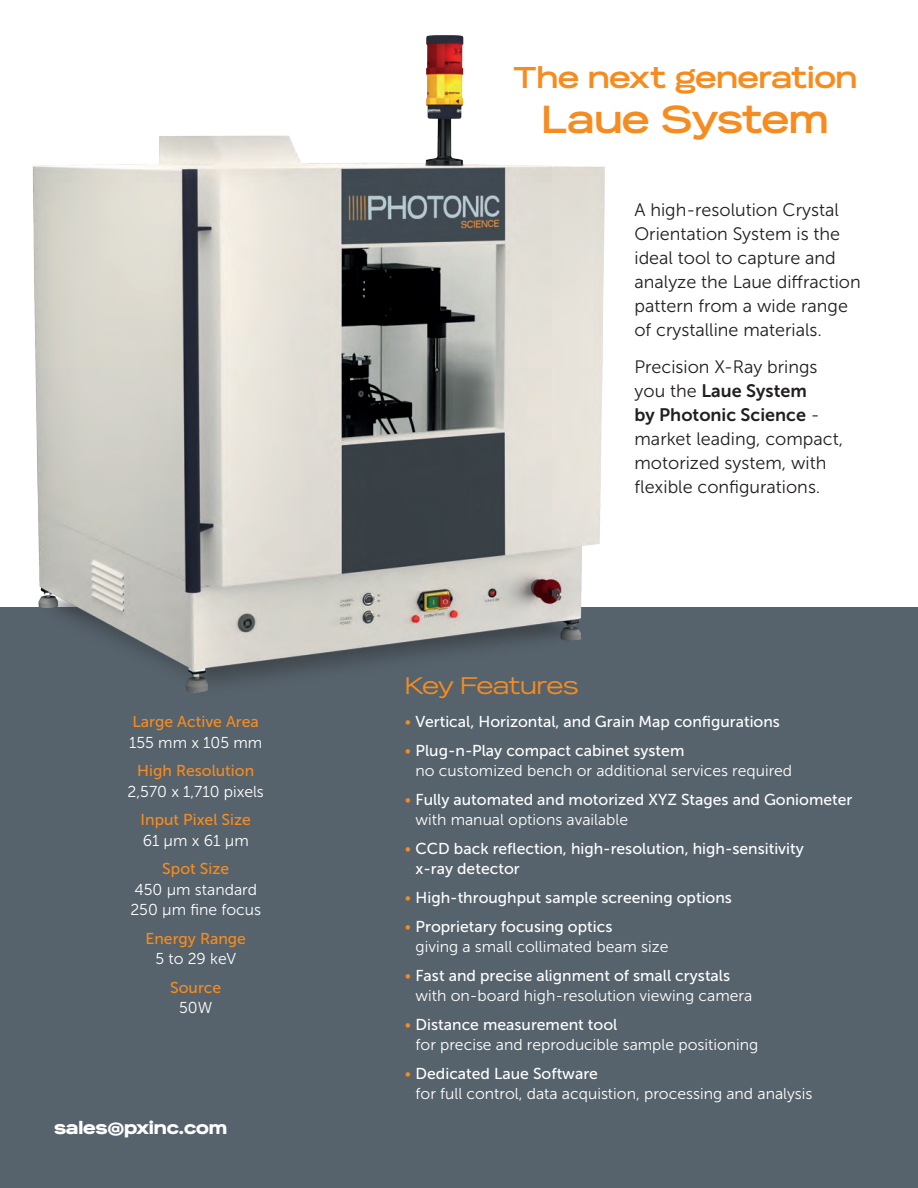
<style>
.page{position:relative;width:918px;height:1188px;background:#fff}
.page>*{position:absolute;margin:0;border:0;box-sizing:border-box;transform-origin:0 0}
.t1{font:700 39px "Reservation Wide";letter-spacing:-.01em;color:#f68c1f}
.t2{font:700 30px "Reservation Wide";color:#f68c1f}
.t3{font:24px "Reservation Wide";letter-spacing:-.02em;color:#f68c1f}
.t4{font:18px/24px "Museo Sans 300";color:#231f20}
.t5{font:18px/24px "Museo Sans 700";color:#231f20}
.t6{font:900 18px "Reservation Wide";letter-spacing:-.01em;color:#fff}
.t7{font:15.75px/20.2px "Museo Sans 500";color:#fff}
.t8{font:15.75px/20.2px "Museo Sans 300";color:#fff}
.t9{font:15.75px "Museo Sans 500";color:#f68c1f}
.s1{font-family:"Museo Sans 300"}
.s2{font-family:"Museo Sans 300";color:#f68c1f}
</style>
<div class="page">
<div style="left:0;top:608px;width:918px;height:580px;background:#56626c"></div>
<img style="left:0;top:35px;width:845px;height:658px">
<p class="t9" style="left:133px;top:713px;width:128px">Large Active Area</p>
<p class="t8" style="left:129px;top:732px;width:135px">155 mm x 105 mm</p>
<p class="t9" style="left:137px;top:762px;width:118px">High Resolution</p>
<p class="t8" style="left:128px;top:781px;width:138px">2,570 x 1,710 pixels</p>
<p class="t9" style="left:141px;top:811px;width:112px">Input Pixel Size</p>
<p class="t8" style="left:143px;top:830px;width:108px">61 µm x 61 µm</p>
<p class="t9" style="left:162px;top:860px;width:68px">Spot Size</p>
<p class="t8" style="left:130px;top:879px;width:132px">450 µm standard<br>250 µm fine focus</p>
<p class="t9" style="left:145px;top:930px;width:102px">Energy Range</p>
<p class="t8" style="left:155px;top:948px;width:82px">5 to 29 keV</p>
<p class="t9" style="left:170px;top:979px;width:53px">Source</p>
<p class="t8" style="left:179px;top:997px;width:35px">50W</p>
<p class="t6" style="left:54px;top:1117px;width:175px">sales@pxinc.com</p>
<h2 class="t2" style="left:513px;top:60px;width:345px">The next generation</h2>
<h1 class="t1" style="left:542px;top:96px;width:288px">Laue System</h1>
<p class="t4" style="left:634px;top:198px;width:228px">A high-resolution Crystal<br>Orientation System is the ideal tool to capture and analyze the Laue diffraction pattern from a wide range of crystalline materials.</p>
<p class="t4" style="left:634px;top:355px;width:185px">Precision X-Ray brings</p>
<p class="t5" style="left:634px;top:378px;width:187px"><span class="s1">you the</span> Laue System by Photonic Science <span class="s1">-</span></p>
<p class="t4" style="left:634px;top:427px;width:210px">market leading, compact, motorized system, with flexible configurations.</p>
<h3 class="t3" style="left:405px;top:671px;width:175px">Key Features</h3>
<p class="t7" style="left:405px;top:712px;width:377px"><span class="s2">•</span> Vertical, Horizontal, and Grain Map configurations</p>
<p class="t7" style="left:405px;top:741px;width:281px"><span class="s2">•</span> Plug-n-Play compact cabinet system</p>
<p class="t8" style="left:416px;top:761px;width:378px">no customized bench or additional services required</p>
<p class="t7" style="left:405px;top:790px;width:449px"><span class="s2">•</span> Fully automated and motorized XYZ Stages and Goniometer</p>
<p class="t8" style="left:416px;top:810px;width:214px">with manual options available</p>
<p class="t7" style="left:416px;top:839px;width:390px;text-indent:-11px"><span class="s2">•</span> CCD back reflection, high-resolution, high-sensitivity x-ray detector</p>
<p class="t7" style="left:405px;top:888px;width:329px"><span class="s2">•</span> High-throughput sample screening options</p>
<p class="t7" style="left:405px;top:916px;width:209px"><span class="s2">•</span> Proprietary focusing optics</p>
<p class="t8" style="left:416px;top:937px;width:254px">giving a small collimated beam size</p>
<p class="t7" style="left:405px;top:965px;width:327px"><span class="s2">•</span> Fast and precise alignment of small crystals</p>
<p class="t8" style="left:416px;top:986px;width:338px">with on-board high-resolution viewing camera</p>
<p class="t7" style="left:405px;top:1014px;width:214px"><span class="s2">•</span> Distance measurement tool</p>
<p class="t8" style="left:416px;top:1035px;width:344px">for precise and reproducible sample positioning</p>
<p class="t7" style="left:405px;top:1063px;width:195px"><span class="s2">•</span> Dedicated Laue Software</p>
<p class="t8" style="left:416px;top:1084px;width:398px">for full control, data acquistion, processing and analysis</p>
</div>
